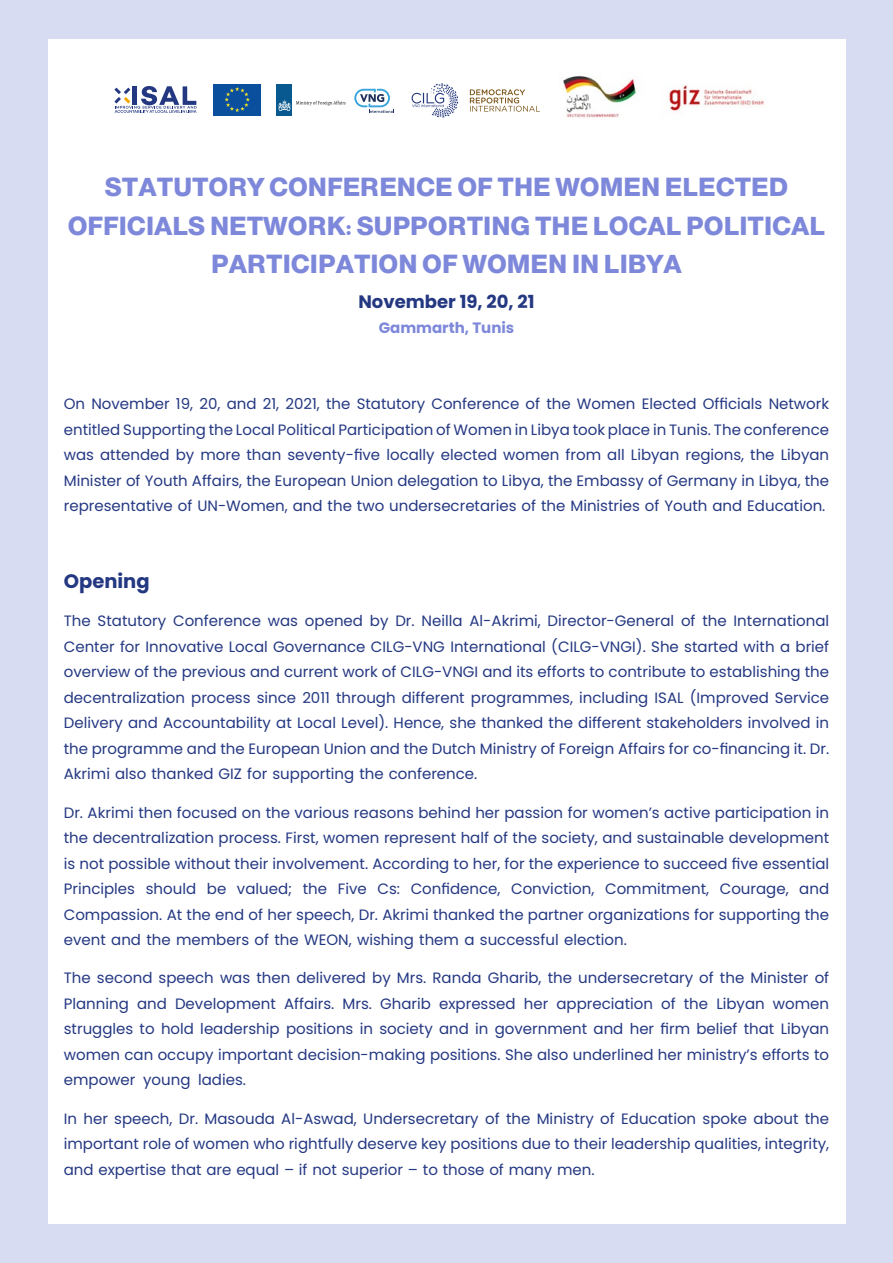
<style>
.page{position:relative;width:893px;height:1263px;background:#d8dcf2}
.page>*{position:absolute;margin:0;border:0;box-sizing:border-box;transform-origin:0 0}
.t1{font:800 25.5px/38.2px "Almarai";color:#7e88da;text-align:center}
.t2{font:700 19.5px "Poppins";color:#243882}
.t3{font:700 18px "Poppins";color:#243882}
.t4{font:15px/25.5px "Poppins";color:#243882;text-align:justify}
.t5{font:700 15px "Poppins";color:#7e88da}
</style>
<div class="page">
<div style="left:48px;top:39px;width:797px;height:1184px;background:#fff"></div>
<svg style="left:354px;top:89px;width:40px;height:24px"></svg>
<div style="left:213px;top:84px;width:48px;height:32px;background:#0a4f9e"></div>
<svg style="left:225px;top:87px;width:25px;height:25px"></svg>
<svg style="left:412px;top:83px;width:46px;height:35px"></svg>
<svg style="left:470px;top:89px;width:70px;height:23px"></svg>
<div style="left:277px;top:84px;width:15px;height:32px;background:#08598f"></div>
<svg style="left:278px;top:100px;width:68px;height:11px"></svg>
<svg style="left:114px;top:86px;width:83px;height:27px"></svg>
<img style="left:563px;top:75px;width:74px;height:43px">
<img style="left:668px;top:85px;width:96px;height:26px">
<h1 class="t1" style="left:68px;top:169px;width:759px">STATUTORY CONFERENCE OF THE WOMEN ELECTED<br>OFFICIALS NETWORK: SUPPORTING THE LOCAL POLITICAL<br>PARTICIPATION OF WOMEN IN LIBYA</h1>
<p class="t3" style="left:358px;top:291px;width:178px">November 19, 20, 21</p>
<p class="t5" style="left:379px;top:319px;width:137px">Gammarth, Tunis</p>
<p class="t4" style="left:64px;top:391px;width:767px">On November 19, 20, and 21, 2021, the Statutory Conference of the Women Elected Officials Network entitled Supporting the Local Political Participation of Women in Libya took place in Tunis. The conference was attended by more than seventy-five locally elected women from all Libyan regions, the Libyan Minister of Youth Affairs, the European Union delegation to Libya, the Embassy of Germany in Libya, the representative of UN-Women, and the two undersecretaries of the Ministries of Youth and Education.</p>
<h2 class="t2" style="left:64px;top:570px;width:87px">Opening</h2>
<p class="t4" style="left:173px;top:608px;width:89px">Conference</p>
<p class="t4" style="left:681px;top:608px;width:16px">of</p>
<p class="t4" style="left:422px;top:608px;width:43px">Neilla</p>
<p class="t4" style="left:469px;top:608px;width:73px">Al-Akrimi,</p>
<p class="t4" style="left:548px;top:608px;width:128px">Director-General</p>
<p class="t4" style="left:734px;top:608px;width:97px">International</p>
<p class="t4" style="left:64px;top:608px;width:767px;text-align:left">The<br>Center for Innovative Local Governance CILG-VNG International (CILG-VNGI .) She started with a brief overview of the previous and current work of CILG-VNGI and its efforts to contribute to establishing the decentralization process since 2011 through different programmes, including ISAL (Improved Service Delivery and Accountability at Local Level .) Hence, she thanked the different stakeholders involved in the programme and the European Union and the Dutch Ministry of Foreign Affairs for co-financing it. Dr.<br>Akrimi also thanked GIZ for supporting the conference.</p>
<p class="t4" style="left:64px;top:799px;width:767px;text-align:right">Dr. Akrimi then focused on the various reasons behind her passion for women s’ active participation in the decentralization process. First, women represent half of the society, and sustainable development is not possible without their involvement. According to her, for the experience to succeed five essential and</p>
<p class="t4" style="left:305px;top:608px;width:60px">opened</p>
<p class="t4" style="left:370px;top:608px;width:20px">by</p>
<p class="t4" style="left:702px;top:608px;width:26px">the</p>
<p class="t4" style="left:98px;top:608px;width:70px">Statutory</p>
<p class="t4" style="left:395px;top:608px;width:21px">Dr.</p>
<p class="t4" style="left:268px;top:608px;width:32px">was</p>
<p class="t4" style="left:411px;top:876px;width:91px">Confidence,</p>
<p class="t4" style="left:64px;top:876px;width:767px;text-align:left">Principles<br>Compassion. At the end of her speech, Dr. Akrimi thanked the partner organizations for supporting the event and the members of the WEON, wishing them a successful election.</p>
<p class="t4" style="left:64px;top:965px;width:767px;text-align:right">The second speech was then delivered by Mrs. Randa Gharib, the undersecretary of the Minister of women</p>
<p class="t4" style="left:338px;top:876px;width:30px">Five</p>
<p class="t4" style="left:511px;top:876px;width:85px">Conviction,</p>
<p class="t4" style="left:605px;top:876px;width:106px">Commitment,</p>
<p class="t4" style="left:146px;top:876px;width:52px">should</p>
<p class="t4" style="left:207px;top:876px;width:21px">be</p>
<p class="t4" style="left:237px;top:876px;width:57px">valued;</p>
<p class="t4" style="left:303px;top:876px;width:26px">the</p>
<p class="t4" style="left:377px;top:876px;width:24px">Cs:</p>
<p class="t4" style="left:720px;top:876px;width:70px">Courage,</p>
<p class="t4" style="left:284px;top:991px;width:52px">Affairs.</p>
<p class="t4" style="left:661px;top:991px;width:16px">of</p>
<p class="t4" style="left:64px;top:991px;width:67px">Planning</p>
<p class="t4" style="left:64px;top:1016px;width:767px">struggles to hold leadership positions in society and in government and her firm belief that Libyan</p>
<p class="t4" style="left:64px;top:1042px;width:767px">women can occupy important decision-making positions. She also underlined her ministry s’ efforts to</p>
<p class="t4" style="left:198px;top:1067px;width:49px">ladies.</p>
<p class="t4" style="left:380px;top:991px;width:52px">Gharib</p>
<p class="t4" style="left:556px;top:991px;width:98px">appreciation</p>
<p class="t4" style="left:716px;top:991px;width:50px">Libyan</p>
<p class="t4" style="left:137px;top:991px;width:31px">and</p>
<p class="t4" style="left:175px;top:991px;width:102px">Development</p>
<p class="t4" style="left:439px;top:991px;width:78px">expressed</p>
<p class="t4" style="left:524px;top:991px;width:26px">her</p>
<p class="t4" style="left:684px;top:991px;width:26px">the</p>
<p class="t4" style="left:343px;top:991px;width:31px">Mrs.</p>
<p class="t4" style="left:64px;top:1067px;width:73px">empower</p>
<p class="t4" style="left:64px;top:1105px;width:767px">In her speech, Dr. Masouda Al-Aswad, Undersecretary of the Ministry of Education spoke about the important role of women who rightfully deserve key positions due to their leadership qualities, integrity, and expertise that are equal – if not superior – to those of many men.</p>
<p class="t4" style="left:143px;top:1067px;width:49px">young</p>
</div>
